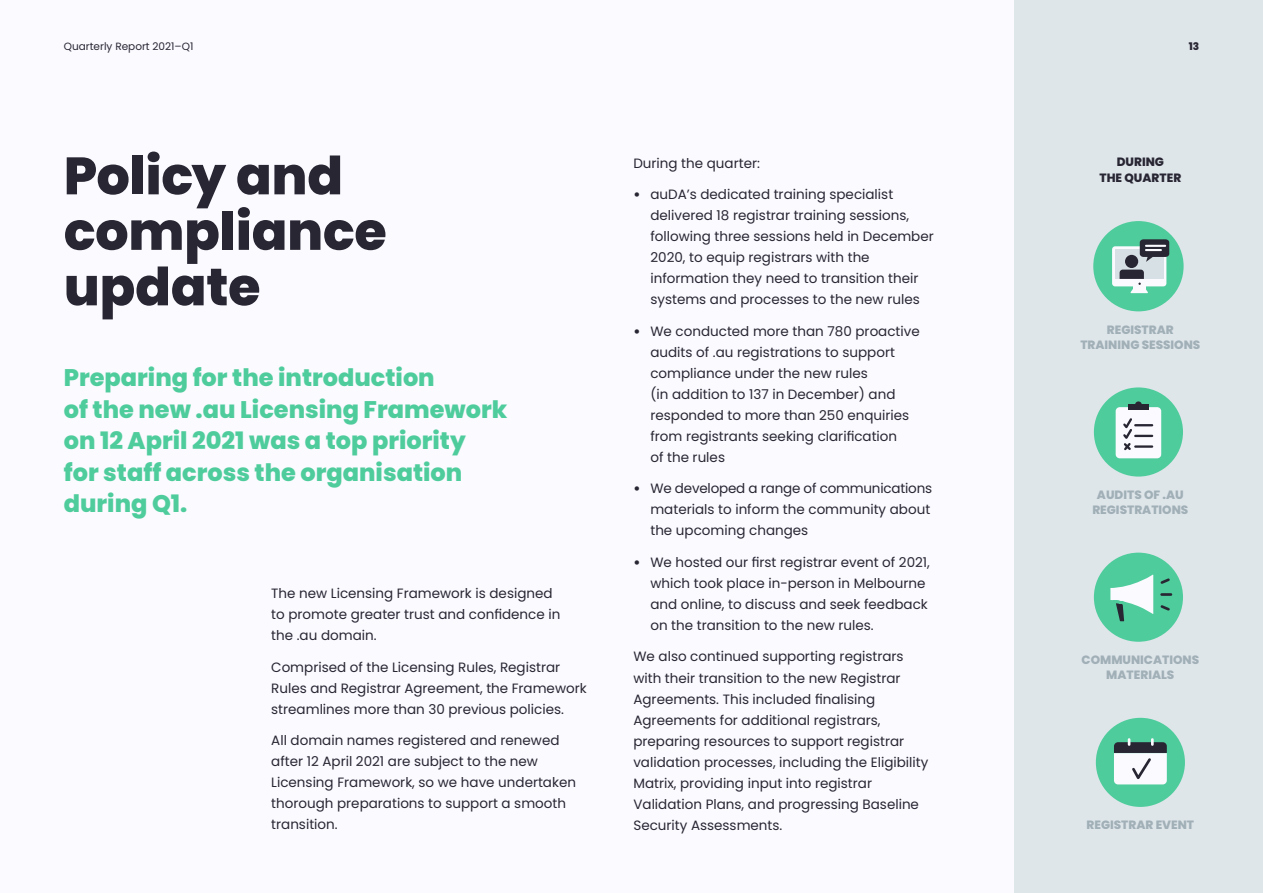
<style>
.page{position:relative;width:1263px;height:893px;background:#fafaff}
.page>*{position:absolute;margin:0;border:0;box-sizing:border-box;transform-origin:0 0}
.t1{font:800 52.5px/55.5px "Poppins";letter-spacing:-.005em;color:#292633}
.t2{font:800 24px/31.5px "Poppins";color:#4fcc9c}
.t3{font:13.5px/21px "Poppins";color:#292633}
.t4{font:800 12px/15px "Poppins";color:#a1afb7;text-align:center}
.t5{font:800 12px/16.5px "Poppins";color:#292633;text-align:center}
.t6{font:10.5px "Poppins";color:#292633}
.t7{font:800 10.5px "Poppins";color:#292633}
.s1{font-weight:800}
</style>
<div class="page">
<div style="left:1015px;top:0;width:248px;height:893px;background:#dee6ea"></div>
<div style="left:1094px;top:387px;width:89px;height:90px;background:#4fcc9c;border-radius:50%"></div>
<div style="left:1116px;top:407px;width:45px;height:51px;background:#fafaff;border-radius:4px"></div>
<div style="left:1128px;top:405px;width:21px;height:5px;background:#292633"></div>
<div style="left:1135px;top:401px;width:7px;height:7px;background:#292633;border-radius:50%"></div>
<svg style="left:1123px;top:418px;width:31px;height:33px"></svg>
<div style="left:1093px;top:221px;width:90px;height:90px;background:#4fcc9c;border-radius:50%"></div>
<div style="left:1112px;top:246px;width:54px;height:40px;background:#fafaff;border-radius:3px"></div>
<div style="left:1115px;top:249px;width:48px;height:30px;background:#d7e0e5"></div>
<div style="left:1125px;top:255px;width:13px;height:13px;background:#292633;border-radius:50%"></div>
<svg style="left:1119px;top:270px;width:29px;height:23px"></svg>
<svg style="left:1140px;top:239px;width:29px;height:23px"></svg>
<div style="left:1094px;top:553px;width:89px;height:89px;background:#4fcc9c;border-radius:50%"></div>
<svg style="left:1110px;top:569px;width:64px;height:56px"></svg>
<div style="left:1096px;top:718px;width:89px;height:89px;background:#4fcc9c;border-radius:50%"></div>
<svg style="left:1114px;top:739px;width:53px;height:45px;background:#b5bec1"></svg>
<p class="t6" style="left:64px;top:40px;width:131px">Quarterly Report 2021–Q1</p>
<h1 class="t1" style="left:64px;top:148px;width:324px">Policy and compliance update</h1>
<h2 class="t2" style="left:64px;top:362px;width:445px">Preparing for the introduction<br>of the new .au Licensing Framework on 12 April 2021 was a top priority<br>for staff across the organisation during Q1.</h2>
<p class="t3" style="left:271px;top:583px;width:291px">The new Licensing Framework is designed to promote greater trust and confidence in the .au domain.</p>
<p class="t3" style="left:271px;top:657px;width:317px">Comprised of the Licensing Rules, Registrar<br>Rules and Registrar Agreement, the Framework streamlines more than 30 previous policies.</p>
<p class="t3" style="left:271px;top:730px;width:306px">All domain names registered and renewed after 12 April 2021 are subject to the new Licensing Framework, so we have undertaken thorough preparations to support a smooth transition.</p>
<p class="t3" style="left:633px;top:153px;width:128px">During the quarter:</p>
<p class="t3" style="left:650px;top:184px;width:285px;text-indent:-17px"><span class="s1">•</span> auDA’s dedicated training specialist delivered 18 registrar training sessions, following three sessions held in December 2020, to equip registrars with the information they need to transition their systems and processes to the new rules</p>
<p class="t3" style="left:650px;top:321px;width:271px;text-indent:-17px"><span class="s1">•</span> We conducted more than 780 proactive audits of .au registrations to support compliance under the new rules<br>(in addition to 137 in December) and responded to more than 250 enquiries from registrants seeking clarification<br>of the rules</p>
<p class="t3" style="left:650px;top:478px;width:283px;text-indent:-17px"><span class="s1">•</span> We developed a range of communications materials to inform the community about the upcoming changes</p>
<p class="t3" style="left:650px;top:552px;width:281px;text-indent:-17px"><span class="s1">•</span> We hosted our first registrar event of 2021, which took place in-person in Melbourne and online, to discuss and seek feedback on the transition to the new rules.</p>
<p class="t3" style="left:633px;top:646px;width:296px">We also continued supporting registrars with their transition to the new Registrar Agreements. This included finalising Agreements for additional registrars, preparing resources to support registrar validation processes, including the Eligibility Matrix, providing input into registrar Validation Plans, and progressing Baseline Security Assessments.</p>
<p class="t7" style="left:1189px;top:40px;width:12px">13</p>
<p class="t5" style="left:1099px;top:153px;width:83px">DURING<br>THE QUARTER</p>
<p class="t4" style="left:1080px;top:322px;width:122px">REGISTRAR<br>TRAINING SESSIONS</p>
<p class="t4" style="left:1092px;top:487px;width:97px">AUDITS OF .AU<br>REGISTRATIONS</p>
<p class="t4" style="left:1081px;top:652px;width:119px">COMMUNICATIONS<br>MATERIALS</p>
<p class="t4" style="left:1086px;top:817px;width:109px">REGISTRAR EVENT</p>
</div>
